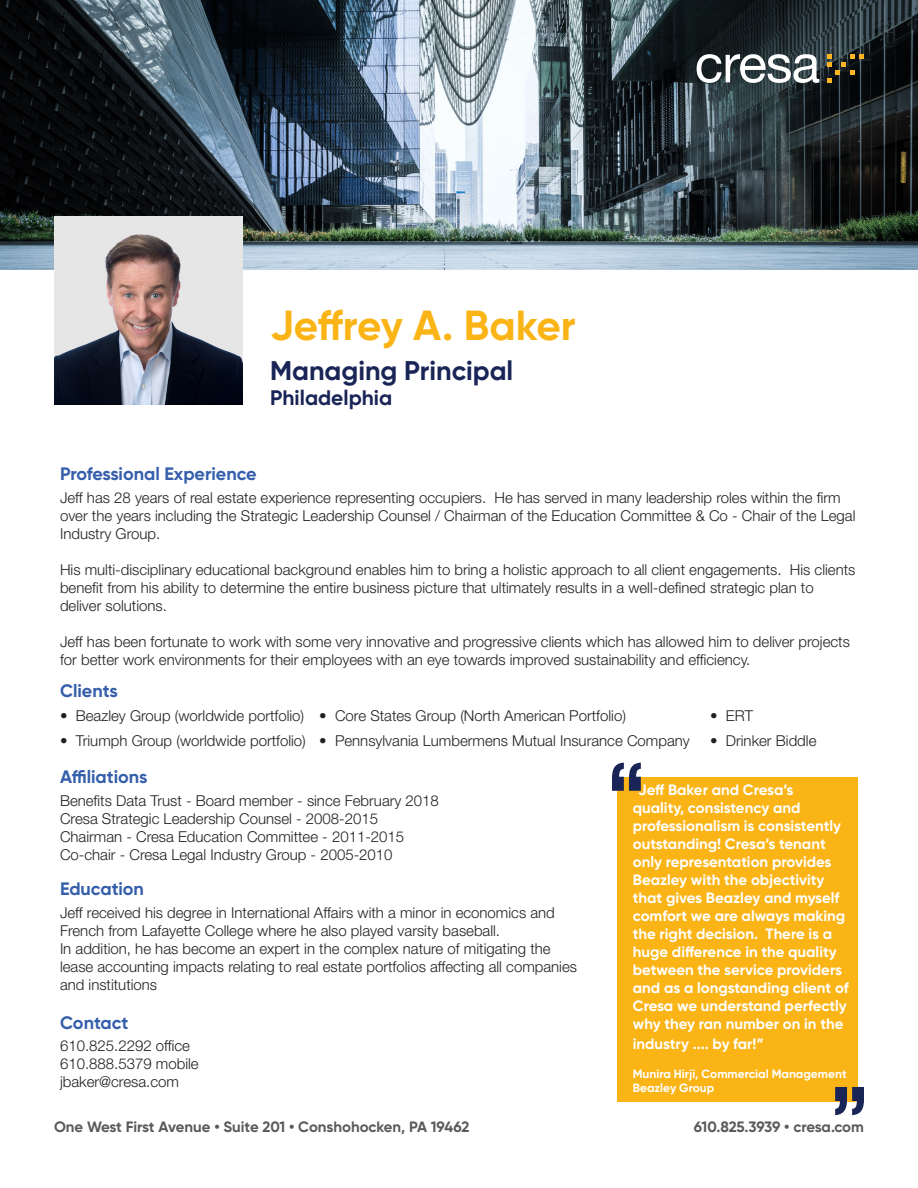
<style>
.page{position:relative;width:918px;height:1188px;background:#fff}
.page>*{position:absolute;margin:0;border:0;box-sizing:border-box;transform-origin:0 0}
.t1{font:700 42px "Gilroy";letter-spacing:-.01em;color:#fbb416}
.t2{font:700 27px "Gilroy";color:#1a2557}
.t3{font:700 21px "Gilroy";color:#1a2557}
.t4{font:700 18px "Gilroy";color:#355eab}
.t5{font:300 15px/18px "Helvetica Neue LT Std";color:#231f20}
.t6{font:700 15px/18px "Gilroy";color:#fff}
.t7{font:700 15px "Gilroy";letter-spacing:-.005em;color:#595a59}
.t8{font:700 12px "Gilroy";color:#fff}
</style>
<div class="page">
<div style="left:618px;top:777px;width:240px;height:325px;background:#fbb416"></div>
<svg style="left:612px;top:763px;width:29px;height:28px"></svg>
<svg style="left:835px;top:1087px;width:29px;height:28px"></svg>
<img style="left:0;top:0;width:918px;height:270px">
<svg style="left:697px;top:54px;width:122px;height:29px"></svg>
<svg style="left:827px;top:54px;width:37px;height:29px"></svg>
<img style="left:54px;top:216px;width:189px;height:189px">
<p class="t1" style="left:270px;top:299px;width:307px">Jeffrey A. Baker</p>
<p class="t2" style="left:270px;top:354px;width:245px">Managing Principal</p>
<p class="t3" style="left:270px;top:385px;width:124px">Philadelphia</p>
<p class="t4" style="left:60px;top:462px;width:198px">Professional Experience</p>
<p class="t5" style="left:60px;top:488px;width:797px">Jeff has 28 years of real estate experience representing occupiers. He has served in many leadership roles within the firm over the years including the Strategic Leadership Counsel / Chairman of the Education Committee &amp; Co - Chair of the Legal<br>Industry Group.</p>
<p class="t5" style="left:60px;top:560px;width:797px">His multi-disciplinary educational background enables him to bring a holistic approach to all client engagements. His clients benefit from his ability to determine the entire business picture that ultimately results in a well-defined strategic plan to deliver solutions.</p>
<p class="t5" style="left:60px;top:632px;width:791px">Jeff has been fortunate to work with some very innovative and progressive clients which has allowed him to deliver projects for better work environments for their employees with an eye towards improved sustainability and efficiency.</p>
<p class="t4" style="left:60px;top:680px;width:59px">Clients</p>
<p class="t5" style="left:60px;top:707px;width:246px">• Beazley Group (worldwide portfolio)</p>
<p class="t5" style="left:319px;top:707px;width:308px">• Core States Group (North American Portfolio)</p>
<p class="t5" style="left:710px;top:707px;width:45px">• ERT</p>
<p class="t5" style="left:60px;top:732px;width:247px">• Triumph Group (worldwide portfolio)</p>
<p class="t5" style="left:319px;top:732px;width:372px">• Pennsylvania Lumbermens Mutual Insurance Company</p>
<p class="t5" style="left:710px;top:732px;width:108px">• Drinker Biddle</p>
<p class="t4" style="left:60px;top:765px;width:89px">Affiliations</p>
<p class="t5" style="left:60px;top:791px;width:381px">Benefits Data Trust - Board member - since February 2018</p>
<p class="t5" style="left:60px;top:809px;width:320px">Cresa Strategic Leadership Counsel - 2008-2015</p>
<p class="t5" style="left:60px;top:827px;width:346px">Chairman - Cresa Education Committee - 2011-2015</p>
<p class="t5" style="left:60px;top:845px;width:334px">Co-chair - Cresa Legal Industry Group - 2005-2010</p>
<p class="t4" style="left:60px;top:878px;width:86px">Education</p>
<p class="t5" style="left:60px;top:904px;width:496px">Jeff received his degree in International Affairs with a minor in economics and<br>French from Lafayette College where he also played varsity baseball.</p>
<p class="t5" style="left:60px;top:940px;width:519px">In addition, he has become an expert in the complex nature of mitigating the lease accounting impacts relating to real estate portfolios affecting all companies and institutions</p>
<p class="t4" style="left:60px;top:1011px;width:70px">Contact</p>
<p class="t5" style="left:60px;top:1037px;width:132px">610.825.2292 office</p>
<p class="t5" style="left:60px;top:1055px;width:140px">610.888.5379 mobile</p>
<p class="t5" style="left:60px;top:1073px;width:120px">jbaker@cresa.com</p>
<p class="t6" style="left:633px;top:781px;width:217px">“Jeff Baker and Cresa’s<br>quality, consistency and professionalism is consistently outstanding! Cresa’s tenant only representation provides<br>Beazley with the objectivity that gives Beazley and myself comfort we are always making the right decision. There is a huge difference in the quality between the service providers and as a longstanding client of<br>Cresa we understand perfectly why they ran number on in the</p>
<p class="t6" style="left:633px;top:1035px;width:132px">industry .... by far!”</p>
<p class="t8" style="left:633px;top:1066px;width:215px">Munira Hirji, Commercial Management</p>
<p class="t8" style="left:633px;top:1081px;width:83px">Beazley Group</p>
<p class="t7" style="left:54px;top:1118px;width:417px">One West First Avenue • Suite 201 • Conshohocken, PA 19462</p>
<p class="t7" style="left:694px;top:1118px;width:172px">610.825.3939 • cresa.com</p>
</div>
